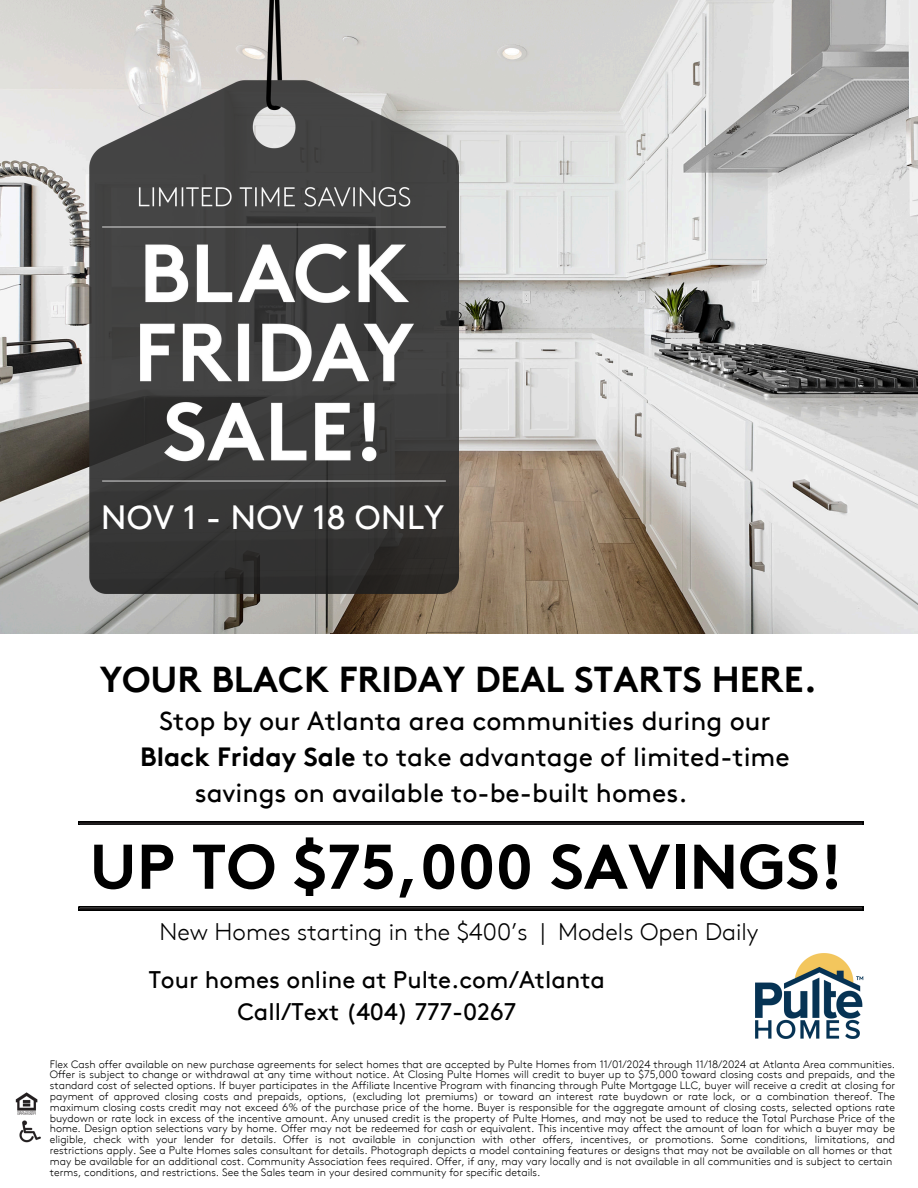
<style>
.page{position:relative;width:918px;height:1188px;background:#fff}
.page>*{position:absolute;margin:0;border:0;box-sizing:border-box;transform-origin:0 0}
.t1{font:700 63px "Brown TT";color:#000}
.t2{font:700 36px "Brown TT";color:#000}
.t3{font:33.6px "Brown TT";color:#fff}
.t4{font:26.4px "Brown TT";color:#000}
.t5{font:24px/32.5px "Brown TT";color:#000;text-align:center}
.t6{font:300 24px "Brown TT";color:#000}
.t7{font:300 10.8px/10.8px "Brown TT";color:#000}
.s1{font-weight:700}
</style>
<div class="page">
<img style="left:15px;top:1092px;width:26px;height:51px">
<img style="left:0;top:0;width:918px;height:633px">
<svg style="left:79px;top:821px;width:784px;height:4px;background:#131212"></svg>
<svg style="left:79px;top:907px;width:784px;height:3px;background:#222020"></svg>
<img style="left:89px;top:0;width:369px;height:594px">
<img style="left:755px;top:953px;width:108px;height:86px">
<p class="t3" style="left:101px;top:504px;width:345px">NOV 1 - NOV 18 ONLY</p>
<p class="t2" style="left:100px;top:665px;width:719px">YOUR BLACK FRIDAY DEAL STARTS HERE.</p>
<h1 class="t4" style="left:159px;top:710px;width:613px">Stop by our Atlanta area communities during our</h1>
<h1 class="t4" style="left:140px;top:746px;width:651px"><span class="s1">Black Friday Sale</span> to take advantage of limited-time</h1>
<h1 class="t4" style="left:195px;top:782px;width:494px">savings on available to-be-built homes.</h1>
<p class="t1" style="left:89px;top:842px;width:755px">UP TO $75,000 SAVINGS!</p>
<h4 class="t6" style="left:159px;top:922px;width:601px">New Homes starting in the $400’s | Models Open Daily</h4>
<h4 class="t5" style="left:149px;top:965px;width:458px">Tour homes online at Pulte.com/Atlanta<br>Call/Text (404) 777-0267</h4>
<h4 class="t7" style="left:50px;top:1059px;width:847px">Flex Cash offer available on new purchase agreements for select homes that are accepted by Pulte Homes from 11/01/2024 through 11/18/2024 at Atlanta Area communities.<br>Offer is subject to change or withdrawal at any time without notice. At Closing Pulte Homes will credit to buyer up to $75,000 toward closing costs and prepaids, and the standard cost of selected options. If buyer participates in the Affiliate Incentive Program with financing through Pulte Mortgage LLC, buyer will receive a credit at closing for payment of approved closing costs and prepaids, options, (excluding lot premiums) or toward an interest rate buydown or rate lock, or a combination thereof. The maximum closing costs credit may not exceed 6% of the purchase price of the home. Buyer is responsible for the aggregate amount of closing costs, selected options rate buydown or rate lock in excess of the incentive amount. Any unused credit is the property of Pulte Homes, and may not be used to reduce the Total Purchase Price of the home. Design option selections vary by home. Offer may not be redeemed for cash or equivalent. This incentive may affect the amount of loan for which a buyer may be eligible, check with your lender for details. Offer is not available in conjunction with other offers, incentives, or promotions. Some conditions, limitations, and restrictions apply. See a Pulte Homes sales consultant for details. Photograph depicts a model containing features or designs that may not be available on all homes or that may be available for an additional cost. Community Association fees required. Offer, if any, may vary locally and is not available in all communities and is subject to certain terms, conditions, and restrictions. See the Sales team in your desired community for specific details.</h4>
</div>
